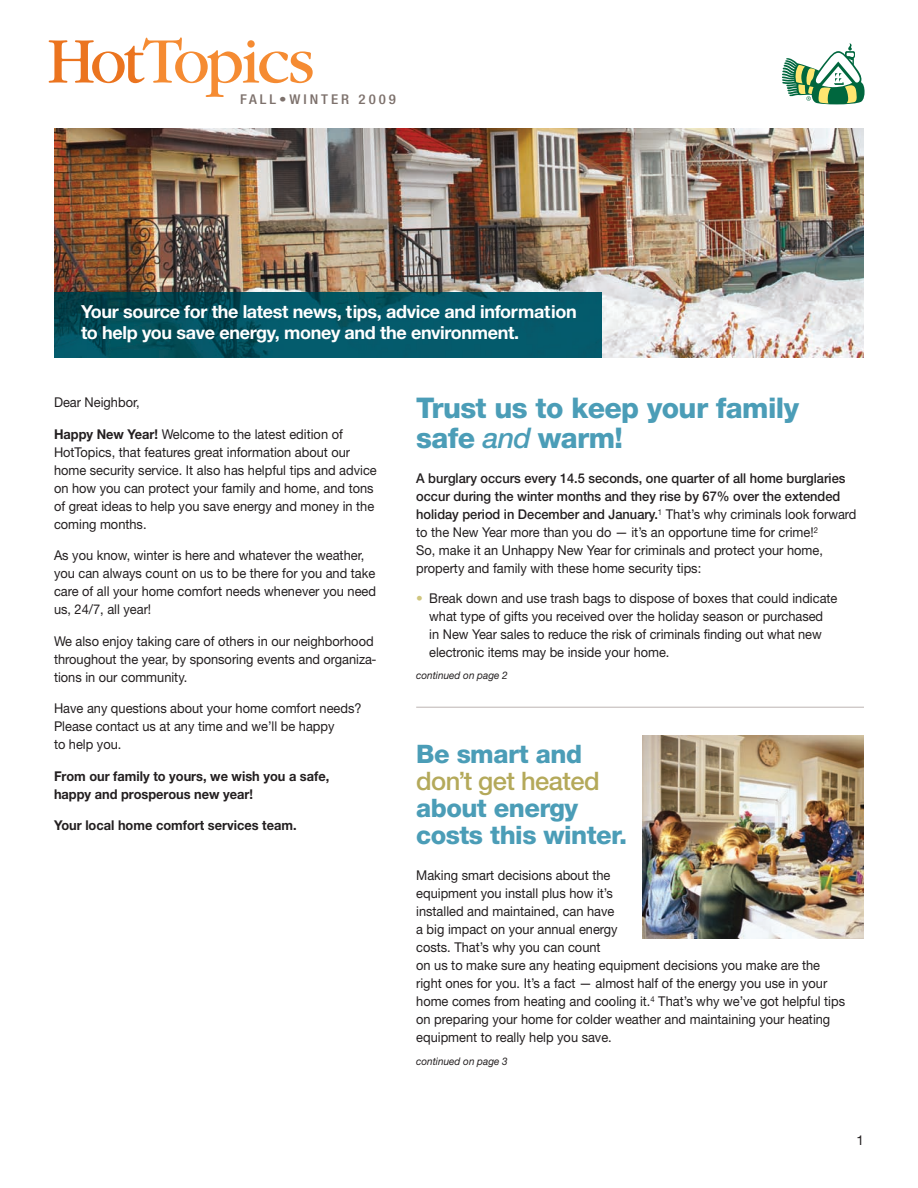
<style>
.page{position:relative;width:918px;height:1188px;background:#fff}
.page>*{position:absolute;margin:0;border:0;box-sizing:border-box;transform-origin:0 0}
.t1{font:63px "Garamond Itc T";letter-spacing:-.065em;color:#f58b32}
.t2{font:800 28.5px/30px "Helvetica Neue";letter-spacing:-.02em;color:#4b9db7}
.t3{font:800 25.5px/27px "Helvetica Neue";letter-spacing:-.02em;color:#4b9db7}
.t4{font:500 25.5px "Helvetica Neue";letter-spacing:-.02em;color:#b4a95a}
.t5{font:700 18px/21px "Helvetica Neue";letter-spacing:-.02em;color:#fff}
.t6{font:13.5px/18px "Helvetica Neue";color:#231f20;scale:.95 1}
.t7{font:700 13.5px/18px "Helvetica Neue";color:#231f20;scale:.95 1}
.t8{font:500 condensed 13.5px "Helvetica Neue";letter-spacing:.2em;color:#7d716c;scale:1.1 1}
.t9{font:13.5px "Helvetica Neue";color:#231f20}
.t10{font:italic 10.5px "Helvetica Neue";color:#231f20;scale:.95 1}
.s1{color:#eb741f}
.s2{font-weight:700}
.s3{font-weight:500;font-style:italic}
.s4{font-weight:500}
.s5{color:#d0c67f}
</style>
<div class="page">
<svg style="left:782px;top:43px;width:83px;height:61px"></svg>
<img style="left:54px;top:128px;width:810px;height:230px">
<img style="left:54px;top:293px;width:548px;height:65px">
<hr style="left:416px;top:707px;width:448px;height:1px;background:#bcb4b2">
<img style="left:642px;top:736px;width:222px;height:203px">
<h1 class="t1" style="left:46px;top:24px;width:270px"><span class="s1">Hot</span>Topics</h1>
<p class="t8" style="left:240px;top:95px;width:143px">FALL•WINTER 2009</p>
<h3 class="t5" style="left:81px;top:303px;width:497px">Your source for the latest news, tips, advice and information to help you save energy, money and the environment.</h3>
<p class="t6" style="left:54px;top:395px;width:92px">Dear Neighbor,</p>
<p class="t6" style="left:54px;top:426px;width:341px"><span class="s2">Happy New Year!</span> Welcome to the latest edition of HotTopics, that features great information about our home security service. It also has helpful tips and advice on how you can protect your family and home, and tons of great ideas to help you save energy and money in the coming months.</p>
<p class="t6" style="left:54px;top:548px;width:340px">As you know, winter is here and whatever the weather, you can always count on us to be there for you and take care of all your home comfort needs whenever you need us, 24/7, all year!</p>
<p class="t6" style="left:54px;top:633px;width:341px">We also enjoy taking care of others in our neighborhood throughout the year, by sponsoring events and organiza&shy;tions in our community.</p>
<p class="t6" style="left:54px;top:701px;width:325px">Have any questions about your home comfort needs?<br>Please contact us at any time and we’ll be happy<br>to help you.</p>
<p class="t7" style="left:54px;top:768px;width:291px">From our family to yours, we wish you a safe, happy and prosperous new year!</p>
<p class="t7" style="left:54px;top:817px;width:257px">Your local home comfort services team.</p>
<h2 class="t2" style="left:416px;top:395px;width:384px">Trust us to keep your family safe <span class="s3">and</span> warm!</h2>
<p class="t6" style="left:416px;top:470px;width:465px"><span class="s4">A burglary occurs every 14.5 seconds, one quarter of all home burglaries occur during the winter months and they rise by 67% over the extended holiday period in December and January.</span><sup>1</sup> That’s why criminals look forward to the New Year more than you do — it’s an opportune time for crime!<sup>2<br></sup>So, make it an Unhappy New Year for criminals and protect your home, property and family with these home security tips:</p>
<p class="t6" style="left:429px;top:590px;width:431px;text-indent:-13px"><span class="s5">•</span> Break down and use trash bags to dispose of boxes that could indicate what type of gifts you received over the holiday season or purchased<br>in New Year sales to reduce the risk of criminals finding out what new electronic items may be inside your home.</p>
<p class="t10" style="left:416px;top:672px;width:98px">continued on page 2</p>
<h3 class="t3" style="left:416px;top:743px;width:167px">Be smart and</h3>
<h3 class="t4" style="left:416px;top:772px;width:185px">don’t get heated</h3>
<h3 class="t3" style="left:416px;top:797px;width:213px">about energy costs this winter.</h3>
<p class="t6" style="left:416px;top:868px;width:453px">Making smart decisions about the<br>equipment you install plus how it’s<br>installed and maintained, can have<br>a big impact on your annual energy<br>costs. That’s why you can count<br>on us to make sure any heating equipment decisions you make are the right ones for you. It’s a fact — almost half of the energy you use in your home comes from heating and cooling it.<sup>4</sup> That’s why we’ve got helpful tips on preparing your home for colder weather and maintaining your heating equipment to really help you save.</p>
<p class="t10" style="left:416px;top:1057px;width:98px">continued on page 3</p>
<p class="t9" style="left:857px;top:1136px;width:9px">1</p>
</div>
